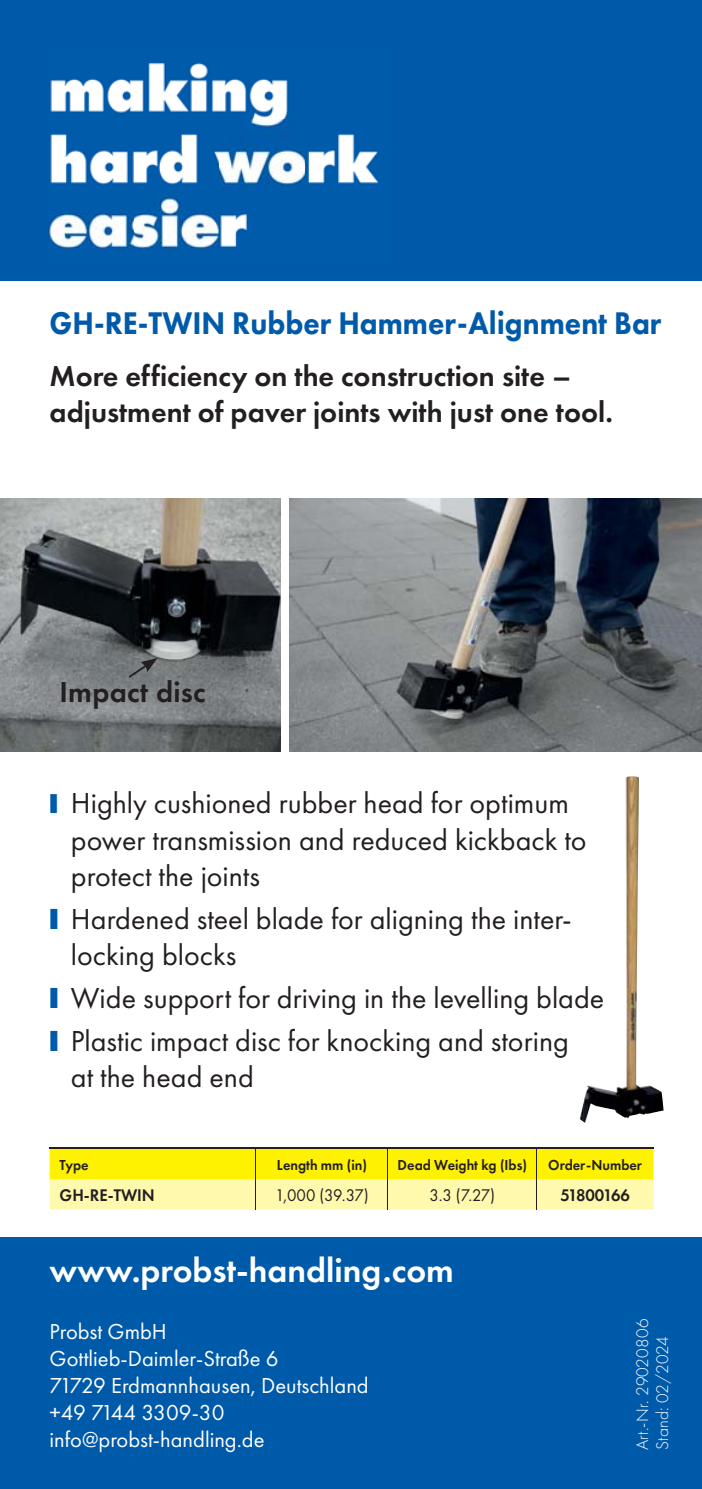
<style>
.page{position:relative;width:702px;height:1489px;background:#fff}
.page>*{position:absolute;margin:0;border:0;box-sizing:border-box;transform-origin:0 0}
.t1{font:600 35px "Futura PT";color:#fff}
.t2{font:800 32.5px "Futura PT";color:#005aaa;scale:.92 1}
.t3{font:30px/36px "Futura PT";color:#231f20}
.t4{font:600 30px/36px "Futura PT";color:#231f20}
.t5{font:22.5px/27px "Futura PT";color:#fff}
.t6{font:300 17.5px/20px "Futura PT";letter-spacing:.01em;color:#fff}
.t7{font:17.5px "Futura PT";letter-spacing:-.025em;color:#231f20;scale:.95 1}
.t8{font:600 17.5px "Futura PT";color:#231f20;scale:.95 1}
.t9{font:600 17.5px "Futura PT";letter-spacing:-.07em;color:#231f20;scale:.95 1}
.t10{font:600 15px "Futura PT";color:#231f20;scale:.95 1}
.s1{font-family:"Arial";font-size:41px;color:#005aaa}
.s2{font-family:"Arial";font-size:43.5px;color:#005aaa}
</style>
<div class="page">
<div style="left:0;top:1237px;width:702px;height:251px;background:#005aaa"></div>
<div style="left:0;top:0;width:702px;height:280px;background:#005aaa"></div>
<img style="left:49px;top:62px;width:330px;height:187px">
<svg style="left:50px;top:1148px;width:603px;height:61px;background:#fbf154"></svg>
<hr style="left:50px;top:1147px;width:603px;height:1px;background:#231f20">
<hr style="left:256px;top:1148px;width:1px;height:31px;background:#231f20">
<hr style="left:387px;top:1148px;width:1px;height:31px;background:#231f20">
<hr style="left:536px;top:1148px;width:1px;height:31px;background:#231f20">
<hr style="left:256px;top:1179px;width:1px;height:30px;background:#231f20">
<hr style="left:387px;top:1179px;width:1px;height:30px;background:#231f20">
<hr style="left:536px;top:1179px;width:1px;height:30px;background:#231f20">
<img style="left:0;top:499px;width:280px;height:252px">
<svg style="left:129px;top:658px;width:29px;height:19px"></svg>
<img style="left:289px;top:499px;width:413px;height:252px">
<img style="left:579px;top:776px;width:84px;height:346px">
<p class="t2" style="left:50px;top:307px;width:666px">GH-RE-TWIN Rubber Hammer-Alignment Bar</p>
<p class="t4" style="left:50px;top:359px;width:564px">More efficiency on the construction site – adjustment of paver joints with just one tool.</p>
<p class="t4" style="left:60px;top:674px;width:148px">Impact disc</p>
<p class="t3" style="left:71px;top:786px;width:517px;text-indent:-21px"><span class="s1">■</span> Highly cushioned rubber head for optimum power transmission and reduced kickback to protect the joints</p>
<p class="t3" style="left:71px;top:901px;width:502px;text-indent:-21px"><span class="s2">■</span> Hardened steel blade for aligning the inter&shy;locking blocks</p>
<p class="t3" style="left:50px;top:980px;width:556px"><span class="s2">■</span> Wide support for driving in the levelling blade</p>
<p class="t3" style="left:71px;top:1024px;width:499px;text-indent:-21px"><span class="s2">■</span> Plastic impact disc for knocking and storing at the head end</p>
<p class="t10" style="left:60px;top:1157px;width:32px">Type</p>
<p class="t10" style="left:277px;top:1157px;width:96px">Length mm (in)</p>
<p class="t10" style="left:397px;top:1157px;width:138px">Dead Weight kg (Ibs)</p>
<p class="t10" style="left:548px;top:1157px;width:100px">Order-Number</p>
<p class="t8" style="left:60px;top:1186px;width:102px">GH-RE-TWIN</p>
<p class="t7" style="left:275px;top:1186px;width:100px">1,000 (39.37)</p>
<p class="t7" style="left:429px;top:1186px;width:70px">3.3 (7.27)</p>
<p class="t9" style="left:560px;top:1186px;width:75px">51800166</p>
<p class="t1" style="left:50px;top:1252px;width:406px">www.probst-handling.com</p>
<p class="t5" style="left:50px;top:1318px;width:320px">Probst GmbH<br>Gottlieb-Daimler-Straße 6<br>71729 Erdmannhausen, Deutschland +49 7144 3309-30 info@probst-handling.de</p>
<p class="t6" style="left:633px;top:1449px;width:133px;rotate:-90deg">Art.-Nr. 29020806<br>Stand: 02/2024</p>
</div>
